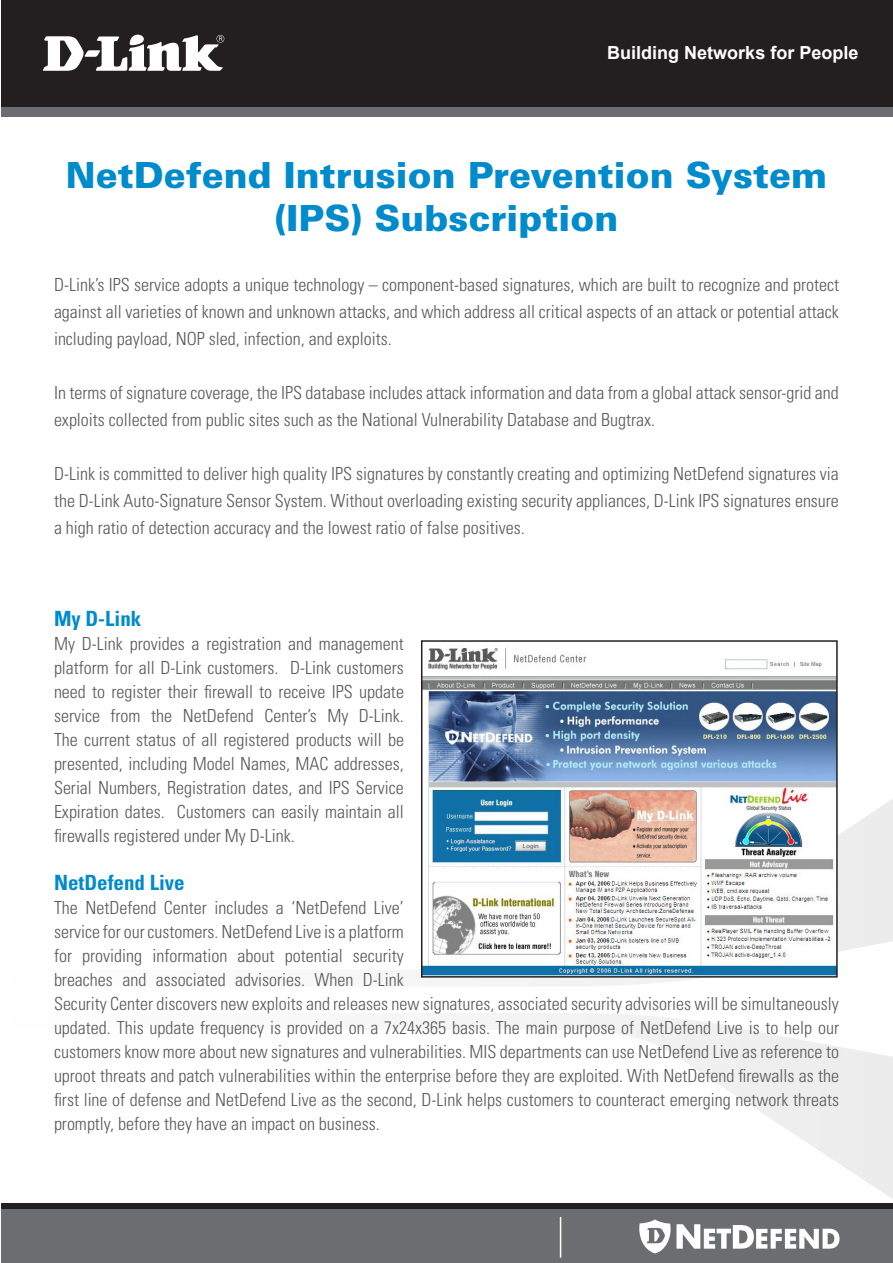
<style>
.page{position:relative;width:893px;height:1263px;background:#fff}
.page>*{position:absolute;margin:0;border:0;box-sizing:border-box;transform-origin:0 0}
.t1{font:900 36px/43.2px "Univers";color:#008bcc;text-align:center}
.t2{font:700 condensed 21px "Univers";color:#008bcc}
.t3{font:300 condensed 18px/24px "Univers";color:#57585a;text-align:justify}
.t4{font:700 18px "Arial";color:#fff}
</style>
<div class="page">
<svg style="left:1px;top:1203px;width:892px;height:7px;background:#2d2a2b"></svg>
<div style="left:1px;top:87px;width:892px;height:29px;background:#6c6d70"></div>
<div style="left:1px;top:1210px;width:892px;height:53px;background:#6c6d70"></div>
<div style="left:1px;top:0;width:892px;height:106px;background:#231f20"></div>
<svg style="left:43px;top:34px;width:181px;height:37px"></svg>
<hr style="left:560px;top:1217px;width:1px;height:40px;background:#fff">
<svg style="left:567px;top:799px;width:326px;height:187px"></svg>
<svg style="left:567px;top:1013px;width:326px;height:186px"></svg>
<svg style="left:639px;top:1219px;width:200px;height:34px"></svg>
<img style="left:424px;top:648px;width:411px;height:326px">
<div style="left:421px;top:640px;width:417px;height:337px;border:2px solid #231f20"></div>
<p class="t4" style="left:607px;top:41px;width:253px">Building Networks for People</p>
<p class="t1" style="left:66px;top:153px;width:763px">NetDefend Intrusion Prevention System (IPS) Subscription</p>
<p class="t3" style="left:54px;top:271px;width:786px;line-height:27px">D-Link’s IPS service adopts a unique technology – component-based signatures, which are built to recognize and protect against all varieties of known and unknown attacks, and which address all critical aspects of an attack or potential attack including payload, NOP sled, infection, and exploits.</p>
<p class="t3" style="left:54px;top:379px;width:786px;line-height:27px">In terms of signature coverage, the IPS database includes attack information and data from a global attack sensor-grid and exploits collected from public sites such as the National Vulnerability Database and Bugtrax.</p>
<p class="t3" style="left:54px;top:460px;width:786px;line-height:27px">D-Link is committed to deliver high quality IPS signatures by constantly creating and optimizing NetDefend signatures via the D-Link Auto-Signature Sensor System. Without overloading existing security appliances, D-Link IPS signatures ensure a high ratio of detection accuracy and the lowest ratio of false positives.</p>
<p class="t2" style="left:54px;top:605px;width:89px">My D-Link</p>
<p class="t3" style="left:54px;top:631px;width:351px">My D-Link provides a registration and management platform for all D-Link customers. D-Link customers need to register their firewall to receive IPS update service from the NetDefend Center’s My D-Link.<br>The current status of all registered products will be presented, including Model Names, MAC addresses, Serial Numbers, Registration dates, and IPS Service Expiration dates. Customers can easily maintain all firewalls registered under My D-Link.</p>
<p class="t2" style="left:54px;top:869px;width:132px">NetDefend Live</p>
<p class="t3" style="left:54px;top:895px;width:786px;text-align:left">The NetDefend Center includes a ‘NetDefend Live’<br>service for our customers. NetDefend Live is a platform<br>for providing information about potential security<br>breaches and associated advisories. When D-Link<br>Security Center discovers new exploits and releases new signatures, associated security advisories will be simultaneously updated. This update frequency is provided on a 7x24x365 basis. The main purpose of NetDefend Live is to help our customers know more about new signatures and vulnerabilities. MIS departments can use NetDefend Live as reference to uproot threats and patch vulnerabilities within the enterprise before they are exploited. With NetDefend firewalls as the first line of defense and NetDefend Live as the second, D-Link helps customers to counteract emerging network threats promptly, before they have an impact on business.</p>
</div>
